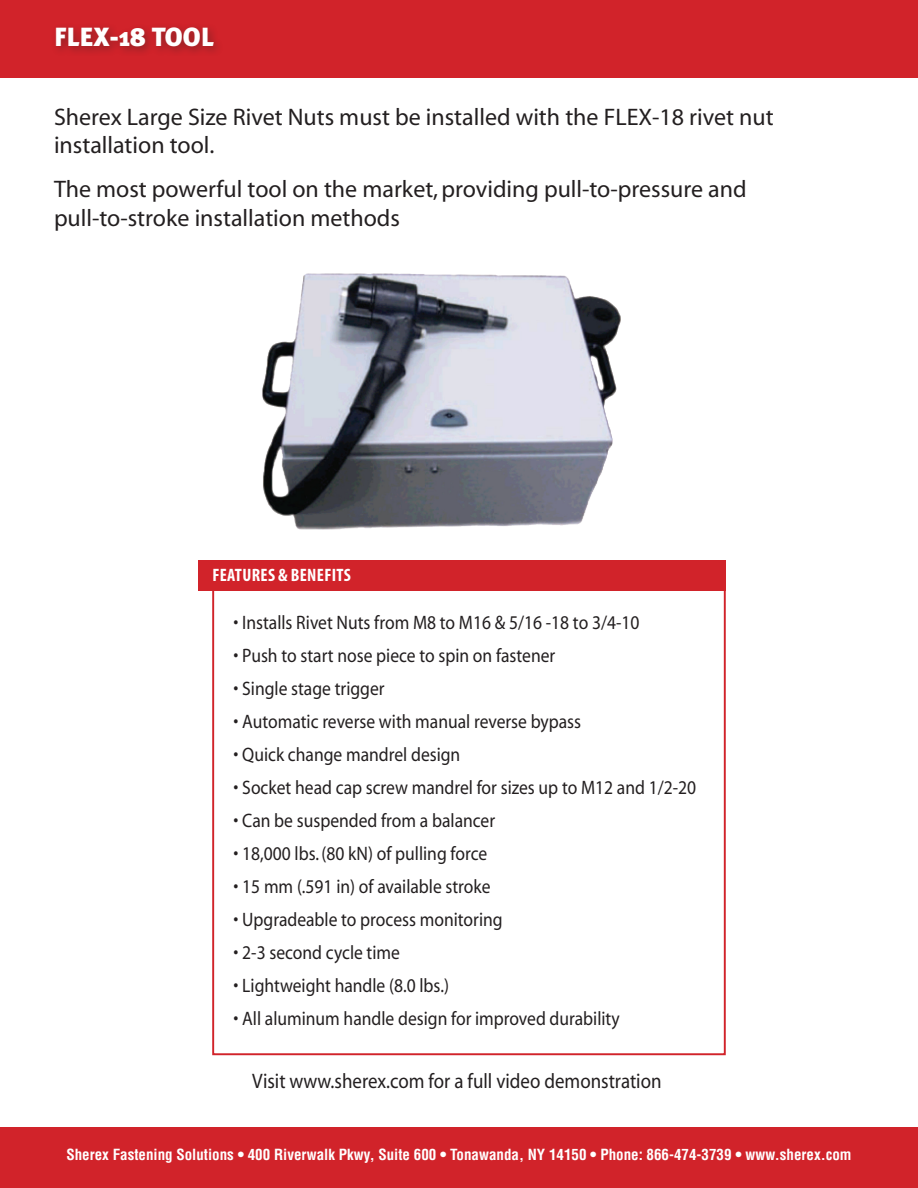
<style>
.page{position:relative;width:918px;height:1188px;background:#fff}
.page>*{position:absolute;margin:0;border:0;box-sizing:border-box;transform-origin:0 0}
.t1{font:900 26.25px "Meta Plus";color:#fff}
.t2{font:24px/28.8px "Myriad";color:#231f20}
.t3{font:21px "Myriad";color:#231f20;scale:.9 1}
.t4{font:19.5px "Myriad";color:#231f20;scale:.9 1}
.t5{font:700 condensed 18px "Myriad Pro";letter-spacing:.02em;color:#fff}
.t6{font:700 condensed 15px "Helvetica LT Std";color:#fff}
</style>
<div class="page">
<div style="left:212px;top:582px;width:514px;height:473px;background:#fff;border:2px solid #d1232a"></div>
<div style="left:199px;top:561px;width:527px;height:30px;background:#d1232a"></div>
<img style="left:262px;top:273px;width:359px;height:257px">
<div style="left:0;top:1128px;width:918px;height:60px;background:#d1232a"></div>
<div style="left:0;top:0;width:918px;height:78px;background:#d1232a"></div>
<div style="left:51px;top:23px;width:174px;height:35px;background:#231f20;opacity:.4"></div>
<h1 class="t1" style="left:54px;top:21px;width:161px">FLEX-18 TOOL</h1>
<p class="t2" style="left:54px;top:103px;width:721px">Sherex Large Size Rivet Nuts must be installed with the FLEX-18 rivet nut installation tool.</p>
<p class="t2" style="left:54px;top:176px;width:694px">The most powerful tool on the market, providing pull-to-pressure and pull-to-stroke installation methods</p>
<p class="t5" style="left:212px;top:564px;width:140px">FEATURES &amp; BENEFITS</p>
<p class="t4" style="left:234px;top:612px;width:452px">• Installs Rivet Nuts from M8 to M16 &amp; 5/16 -18 to 3/4-10</p>
<p class="t4" style="left:234px;top:645px;width:359px">• Push to start nose piece to spin on fastener</p>
<p class="t4" style="left:234px;top:678px;width:169px">• Single stage trigger</p>
<p class="t4" style="left:234px;top:711px;width:388px">• Automatic reverse with manual reverse bypass</p>
<p class="t4" style="left:234px;top:744px;width:253px">• Quick change mandrel design</p>
<p class="t4" style="left:234px;top:777px;width:515px">• Socket head cap screw mandrel for sizes up to M12 and 1/2-20</p>
<p class="t4" style="left:234px;top:810px;width:292px">• Can be suspended from a balancer</p>
<p class="t4" style="left:234px;top:843px;width:283px">• 18,000 lbs. (80 kN) of pulling force</p>
<p class="t4" style="left:234px;top:876px;width:287px">• 15 mm (.591 in) of available stroke</p>
<p class="t4" style="left:234px;top:909px;width:300px">• Upgradeable to process monitoring</p>
<p class="t4" style="left:234px;top:942px;width:186px">• 2-3 second cycle time</p>
<p class="t4" style="left:234px;top:975px;width:241px">• Lightweight handle (8.0 lbs.)</p>
<p class="t4" style="left:234px;top:1008px;width:431px">• All aluminum handle design for improved durability</p>
<p class="t3" style="left:252px;top:1071px;width:456px">Visit www.sherex.com for a full video demonstration</p>
<p class="t6" style="left:66px;top:1145px;width:787px">Sherex Fastening Solutions • 400 Riverwalk Pkwy, Suite 600 • Tonawanda, NY 14150 • Phone: 866-474-3739 • www.sherex.com</p>
</div>
